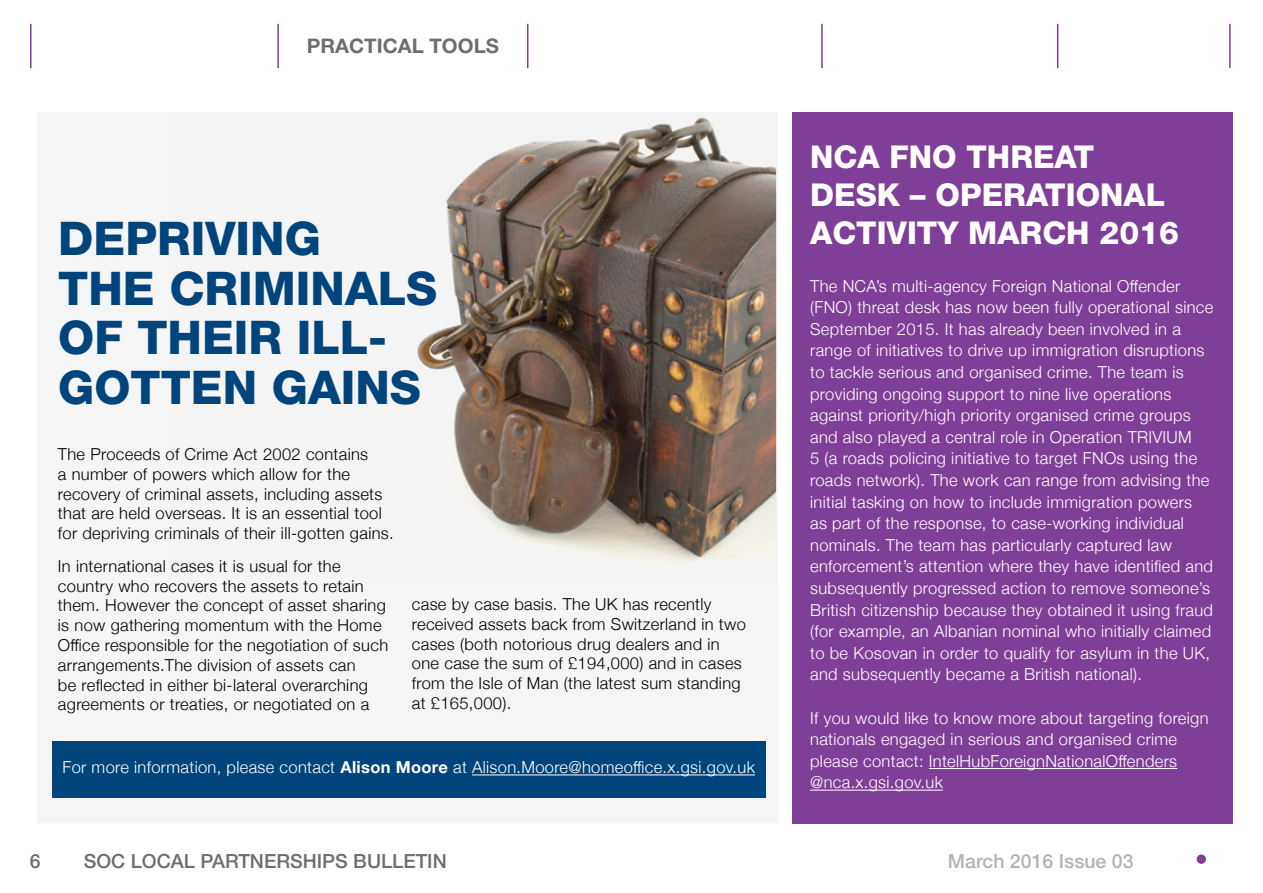
<style>
.page{position:relative;width:1263px;height:893px;background:#fff}
.page>*{position:absolute;margin:0;border:0;box-sizing:border-box;transform-origin:0 0}
.t1{font:800 46.5px/49.5px "Helvetica Neue LT Pro";color:#00447c}
.t2{font:800 31.5px/37.8px "Helvetica Neue LT Pro";color:#fff}
.t3{font:700 20.1px "Helvetica Neue LT Pro";color:#6d6e71}
.t4{font:500 19.5px "Helvetica Neue LT Pro";color:#6d6e71}
.t5{font:500 19.5px "Helvetica Neue LT Pro";color:#b1b4b6}
.t6{font:300 16.5px/21.6px "Helvetica Neue";letter-spacing:.02em;color:#fff}
.t7{font:300 16.5px/19.8px "Helvetica Neue";letter-spacing:.02em;color:#000}
.s1{font-weight:700}
</style>
<div class="page">
<div style="left:1197px;top:854px;width:9px;height:10px;background:#7f3f98;border-radius:50%"></div>
<div style="left:38px;top:113px;width:739px;height:709px;background:#f5f5f5"></div>
<img style="left:417px;top:117px;width:358px;height:446px">
<div style="left:52px;top:742px;width:714px;height:56px;background:#00447c"></div>
<div style="left:792px;top:112px;width:440px;height:711px;background:#7f3f98"></div>
<hr style="left:30px;top:24px;width:2px;height:44px;background:#7f3f98">
<hr style="left:277px;top:24px;width:2px;height:44px;background:#7f3f98">
<hr style="left:527px;top:24px;width:1px;height:44px;background:#7f3f98">
<hr style="left:821px;top:24px;width:2px;height:44px;background:#7f3f98">
<hr style="left:1057px;top:24px;width:1px;height:44px;background:#7f3f98">
<hr style="left:1229px;top:24px;width:1px;height:44px;background:#7f3f98">
<hr style="left:929px;top:768px;width:248px;height:1px;background:#fff">
<hr style="left:810px;top:790px;width:133px;height:1px;background:#fff">
<hr style="left:472px;top:774px;width:283px;height:1px;background:#fff">
<p class="t3" style="left:307px;top:34px;width:194px">PRACTICAL TOOLS</p>
<h1 class="t1" style="left:58px;top:214px;width:380px">DEPRIVING<br>THE CRIMINALS<br>OF THEIR ILL-<br>GOTTEN GAINS</h1>
<p class="t7" style="left:58px;top:443px;width:337px">The Proceeds of Crime Act 2002 contains<br>a number of powers which allow for the recovery of criminal assets, including assets that are held overseas. It is an essential tool for depriving criminals of their ill-gotten gains.</p>
<p class="t7" style="left:58px;top:555px;width:332px">In international cases it is usual for the country who recovers the assets to retain them. However the concept of asset sharing is now gathering momentum with the Home Office responsible for the negotiation of such arrangements.The division of assets can<br>be reflected in either bi-lateral overarching agreements or treaties, or negotiated on a</p>
<p class="t7" style="left:412px;top:593px;width:335px">case by case basis. The UK has recently received assets back from Switzerland in two cases (both notorious drug dealers and in one case the sum of £194,000) and in cases from the Isle of Man (the latest sum standing at £165,000).</p>
<p class="t6" style="left:63px;top:755px;width:694px">For more information, please contact <span class="s1">Alison Moore</span> at Alison.Moore@homeoffice.x.gsi.gov.uk</p>
<h2 class="t2" style="left:810px;top:138px;width:370px">NCA FNO THREAT<br>DESK – OPERATIONAL<br>ACTIVITY MARCH 2016</h2>
<p class="t6" style="left:810px;top:274px;width:405px">The NCA’s multi-agency Foreign National Offender (FNO) threat desk has now been fully operational since September 2015. It has already been involved in a range of initiatives to drive up immigration disruptions to tackle serious and organised crime. The team is providing ongoing support to nine live operations against priority/high priority organised crime groups and also played a central role in Operation TRIVIUM<br>5 (a roads policing initiative to target FNOs using the roads network). The work can range from advising the initial tasking on how to include immigration powers<br>as part of the response, to case-working individual nominals. The team has particularly captured law enforcement’s attention where they have identified and subsequently progressed action to remove someone’s British citizenship because they obtained it using fraud (for example, an Albanian nominal who initially claimed to be Kosovan in order to qualify for asylum in the UK, and subsequently became a British national).</p>
<p class="t6" style="left:810px;top:706px;width:400px">If you would like to know more about targeting foreign nationals engaged in serious and organised crime please contact: IntelHubForeignNationalOffenders @nca.x.gsi.gov.uk</p>
<p class="t4" style="left:30px;top:850px;width:12px">6</p>
<p class="t4" style="left:84px;top:850px;width:365px">SOC LOCAL PARTNERSHIPS BULLETIN</p>
<p class="t5" style="left:948px;top:850px;width:187px">March 2016 Issue 03</p>
</div>
